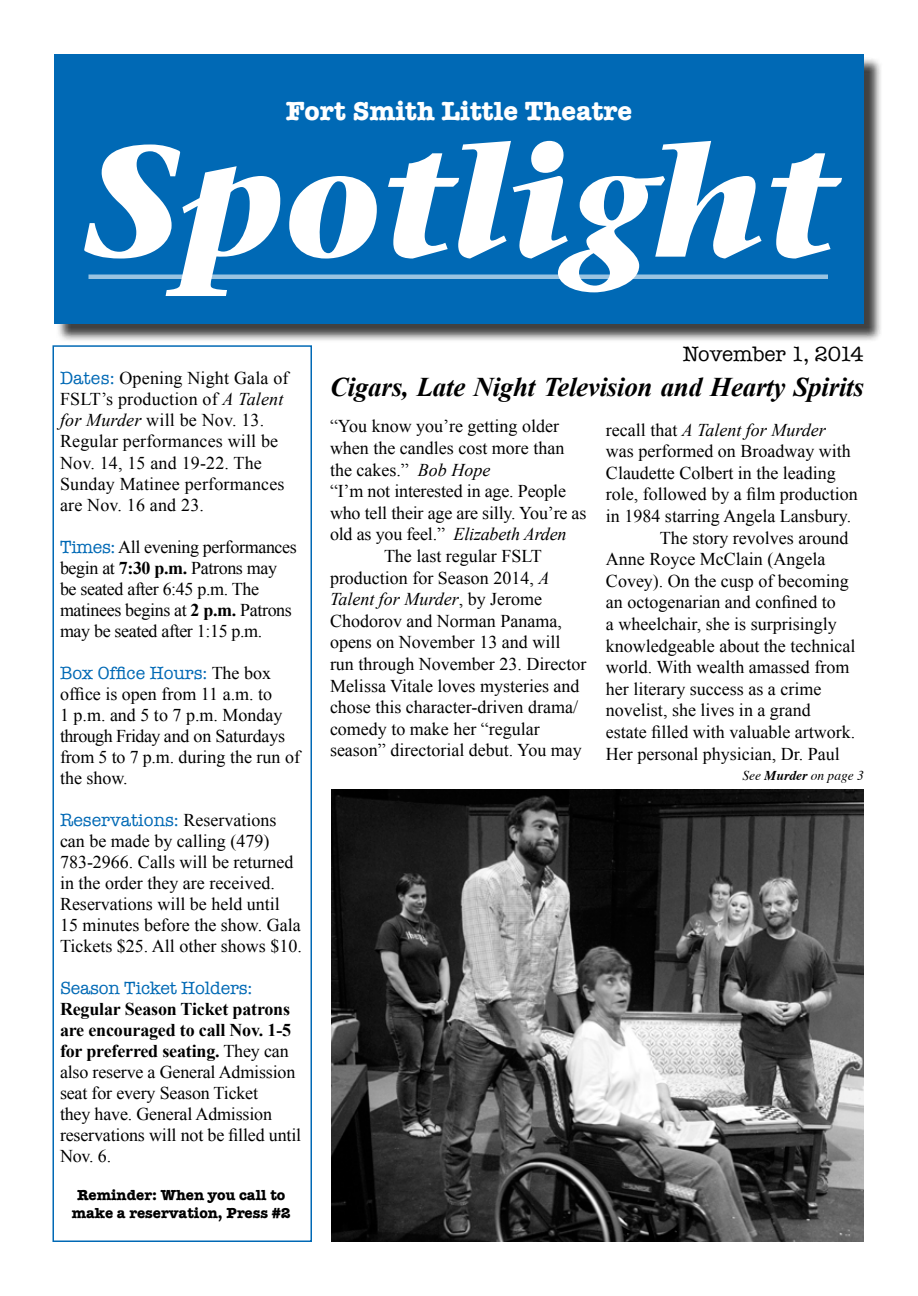
<style>
.page{position:relative;width:918px;height:1296px;background:#fff}
.page>*{position:absolute;margin:0;border:0;box-sizing:border-box;transform-origin:0 0}
.t1{font:italic 700 27px "Times New Roman";letter-spacing:-.01em;color:#000}
.t2{font:700 27px "American Typewriter";color:#fff}
.t3{font:21px "American Typewriter";color:#000}
.t4{font:18px/21px "Times New Roman";color:#000}
.t5{font:18px/21px "Times New Roman";letter-spacing:-.02em;color:#000}
.t6{font:18px "American Typewriter";color:#0069b5}
.t7{font:italic 18px "Times New Roman";color:#000}
.t8{font:700 15px/18px "American Typewriter";color:#000;text-align:center}
.t9{font:italic 13.5px "Times";color:#000}
.s1{font-family:"American Typewriter";color:#0069b5}
.s2{font-style:italic}
.s3{font-weight:700}
.s4{font-family:"Times New Roman";color:#000}
.s5{font-style:normal}
</style>
<div class="page">
<div style="left:56px;top:56px;width:827px;height:287px;background:#000;opacity:.75"></div>
<div style="left:54px;top:54px;width:810px;height:270px;background:#0069b5"></div>
<div style="left:52px;top:345px;width:260px;height:897px;border:2px solid #0069b5"></div>
<svg style="left:84px;top:141px;width:758px;height:155px"></svg>
<img style="left:331px;top:790px;width:533px;height:452px">
<h1 class="t2" style="left:286px;top:88px;width:348px">Fort Smith Little Theatre</h1>
<p class="t3" style="left:683px;top:338px;width:183px">November 1, 2014</p>
<p class="t4" style="left:60px;top:368px;width:230px"><span class="s1">Dates:</span> Opening Night Gala of<br>FSLT’s production of <span class="s2">A Talent for Murder</span> will be Nov. 13.<br>Regular performances will be<br>Nov. 14, 15 and 19-22. The<br>Sunday Matinee performances are Nov. 16 and 23.</p>
<p class="t5" style="left:60px;top:536px;width:238px"><span class="s1">Times:</span> All evening performances begin at <span class="s3">7:30 p.m.</span> Patrons may be seated after 6:45 p.m. The matinees begins at <span class="s3">2 p.m.</span> Patrons may be seated after 1:15 p.m.</p>
<p class="t6" style="left:60px;top:659px;width:213px">Box Office Hours: <span class="s4">The box</span></p>
<p class="t4" style="left:60px;top:683px;width:242px">office is open from 11 a.m. to<br>1 p.m. and 5 to 7 p.m. Monday through Friday and on Saturdays from 5 to 7 p.m. during the run of the show.</p>
<p class="t6" style="left:60px;top:806px;width:218px">Reservations: <span class="s4">Reservations</span></p>
<p class="t4" style="left:60px;top:830px;width:243px">can be made by calling (479)<br>783-2966. Calls will be returned in the order they are received.<br>Reservations will be held until<br>15 minutes before the show. Gala<br>Tickets $25. All other shows $10.</p>
<p class="t6" style="left:60px;top:974px;width:194px">Season Ticket Holders:</p>
<p class="t4" style="left:60px;top:998px;width:243px"><span class="s3">Regular Season Ticket patrons are encouraged to call Nov. 1-5 for preferred seating.</span> They can also reserve a General Admission seat for every Season Ticket<br>they have. General Admission reservations will not be filled until<br>Nov. 6.</p>
<p class="t8" style="left:72px;top:1186px;width:221px">Reminder: When you call to make a reservation, Press #2</p>
<h1 class="t1" style="left:330px;top:368px;width:535px">Cigars, Late Night Television and Hearty Spirits</h1>
<p class="t4" style="left:330px;top:416px;width:231px">“You know you’re getting older</p>
<p class="t4" style="left:330px;top:437px;width:236px">when the candles cost more than</p>
<p class="t4" style="left:330px;top:459px;width:162px">the cakes.” <span class="s2">Bob Hope</span></p>
<p class="t4" style="left:330px;top:480px;width:238px">“I’m not interested in age. People</p>
<p class="t4" style="left:330px;top:502px;width:258px">who tell their age are silly. You’re as</p>
<p class="t4" style="left:330px;top:524px;width:238px">old as you feel.” <span class="s2">Elizabeth Arden</span></p>
<p class="t4" style="left:384px;top:545px;width:159px">The last regular FSLT</p>
<p class="t4" style="left:330px;top:567px;width:221px">production for Season 2014, <span class="s2">A</span></p>
<p class="t7" style="left:330px;top:587px;width:214px">Talent for Murder<span class="s5">, by Jerome</span></p>
<p class="t4" style="left:330px;top:610px;width:233px">Chodorov and Norman Panama,</p>
<p class="t4" style="left:330px;top:632px;width:232px">opens on November 13 and will</p>
<p class="t4" style="left:330px;top:653px;width:258px">run through November 23. Director</p>
<p class="t4" style="left:330px;top:675px;width:251px">Melissa Vitale loves mysteries and</p>
<p class="t4" style="left:330px;top:696px;width:250px">chose this character-driven drama/</p>
<p class="t4" style="left:330px;top:718px;width:211px">comedy to make her “regular</p>
<p class="t4" style="left:330px;top:740px;width:253px">season” directorial debut. You may</p>
<p class="t7" style="left:606px;top:417px;width:221px"><span class="s5">recall that</span> A Talent for Murder</p>
<p class="t4" style="left:606px;top:440px;width:246px">was performed on Broadway with</p>
<p class="t4" style="left:606px;top:462px;width:231px">Claudette Colbert in the leading</p>
<p class="t4" style="left:606px;top:484px;width:253px">role, followed by a film production</p>
<p class="t4" style="left:606px;top:505px;width:247px">in 1984 starring Angela Lansbury.</p>
<p class="t4" style="left:660px;top:527px;width:190px">The story revolves around</p>
<p class="t4" style="left:606px;top:548px;width:221px">Anne Royce McClain (Angela</p>
<p class="t4" style="left:606px;top:570px;width:244px">Covey). On the cusp of becoming</p>
<p class="t4" style="left:606px;top:592px;width:231px">an octogenarian and confined to</p>
<p class="t4" style="left:606px;top:613px;width:232px">a wheelchair, she is surprisingly</p>
<p class="t4" style="left:606px;top:635px;width:251px">knowledgeable about the technical</p>
<p class="t4" style="left:606px;top:656px;width:245px">world. With wealth amassed from</p>
<p class="t4" style="left:606px;top:678px;width:217px">her literary success as a crime</p>
<p class="t4" style="left:606px;top:700px;width:206px">novelist, she lives in a grand</p>
<p class="t4" style="left:606px;top:721px;width:251px">estate filled with valuable artwork.</p>
<p class="t4" style="left:606px;top:743px;width:235px">Her personal physician, Dr. Paul</p>
<p class="t9" style="left:743px;top:764px;width:123px">See <span class="s3">Murder</span> on page 3</p>
</div>
